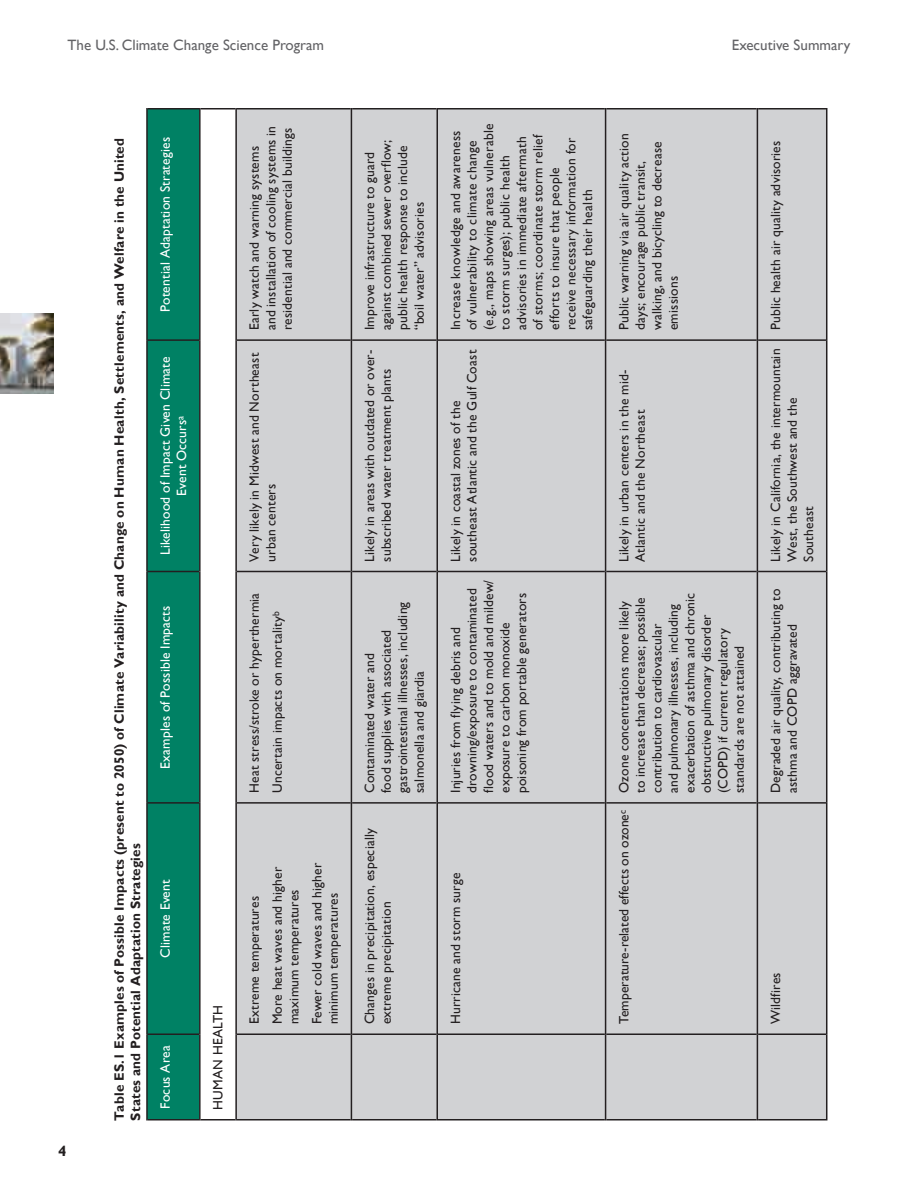
<style>
.page{position:relative;width:918px;height:1188px;background:#fff}
.page>*{position:absolute;margin:0;border:0;box-sizing:border-box;transform-origin:0 0}
.t1{font:15px "Gill Sans";color:#636366}
.t2{font:700 15px "Gill Sans";color:#231f20}
.t3{font:13.5px/16.5px "Gill Sans";letter-spacing:.015em;color:#231f20}
.t4{font:700 13.5px/16.5px "Gill Sans";letter-spacing:.015em;color:#231f20}
.t5{font:13.5px/16.5px "Gill Sans";letter-spacing:.015em;color:#fff;text-align:center}
</style>
<div class="page">
<img style="left:0;top:314px;width:53px;height:79px">
<div style="left:148px;top:110px;width:51px;height:1009px;background:#008164"></div>
<div style="left:237px;top:110px;width:589px;height:1009px;background:#d1d2d4"></div>
<hr style="left:201px;top:1119px;width:34px;height:1px;background:#231f20">
<hr style="left:201px;top:108px;width:34px;height:2px;background:#231f20">
<hr style="left:235px;top:1034px;width:2px;height:86px;background:#231f20">
<hr style="left:237px;top:1119px;width:114px;height:1px;background:#231f20">
<hr style="left:235px;top:803px;width:2px;height:231px;background:#231f20">
<hr style="left:237px;top:1033px;width:114px;height:2px;background:#231f20">
<hr style="left:235px;top:571px;width:2px;height:232px;background:#231f20">
<hr style="left:237px;top:802px;width:114px;height:2px;background:#231f20">
<hr style="left:235px;top:340px;width:2px;height:231px;background:#231f20">
<hr style="left:237px;top:571px;width:114px;height:1px;background:#231f20">
<hr style="left:235px;top:108px;width:2px;height:232px;background:#231f20">
<hr style="left:237px;top:339px;width:114px;height:2px;background:#231f20">
<hr style="left:237px;top:108px;width:114px;height:2px;background:#231f20">
<hr style="left:351px;top:1034px;width:1px;height:86px;background:#231f20">
<hr style="left:352px;top:1119px;width:85px;height:1px;background:#231f20">
<hr style="left:351px;top:803px;width:1px;height:231px;background:#231f20">
<hr style="left:352px;top:1033px;width:85px;height:2px;background:#231f20">
<hr style="left:351px;top:571px;width:1px;height:232px;background:#231f20">
<hr style="left:352px;top:802px;width:85px;height:2px;background:#231f20">
<hr style="left:351px;top:340px;width:1px;height:231px;background:#231f20">
<hr style="left:352px;top:571px;width:85px;height:1px;background:#231f20">
<hr style="left:351px;top:108px;width:1px;height:232px;background:#231f20">
<hr style="left:352px;top:339px;width:85px;height:2px;background:#231f20">
<hr style="left:352px;top:108px;width:85px;height:2px;background:#231f20">
<hr style="left:437px;top:1034px;width:1px;height:86px;background:#231f20">
<hr style="left:438px;top:1119px;width:167px;height:1px;background:#231f20">
<hr style="left:437px;top:803px;width:1px;height:231px;background:#231f20">
<hr style="left:438px;top:1033px;width:167px;height:2px;background:#231f20">
<hr style="left:437px;top:571px;width:1px;height:232px;background:#231f20">
<hr style="left:438px;top:802px;width:167px;height:2px;background:#231f20">
<hr style="left:437px;top:340px;width:1px;height:231px;background:#231f20">
<hr style="left:438px;top:571px;width:167px;height:1px;background:#231f20">
<hr style="left:437px;top:108px;width:1px;height:232px;background:#231f20">
<hr style="left:438px;top:339px;width:167px;height:2px;background:#231f20">
<hr style="left:438px;top:108px;width:167px;height:2px;background:#231f20">
<hr style="left:605px;top:1034px;width:1px;height:86px;background:#231f20">
<hr style="left:606px;top:1119px;width:151px;height:1px;background:#231f20">
<hr style="left:605px;top:803px;width:1px;height:231px;background:#231f20">
<hr style="left:606px;top:1033px;width:151px;height:2px;background:#231f20">
<hr style="left:605px;top:571px;width:1px;height:232px;background:#231f20">
<hr style="left:606px;top:802px;width:151px;height:2px;background:#231f20">
<hr style="left:605px;top:340px;width:1px;height:231px;background:#231f20">
<hr style="left:606px;top:571px;width:151px;height:1px;background:#231f20">
<hr style="left:605px;top:108px;width:1px;height:232px;background:#231f20">
<hr style="left:606px;top:339px;width:151px;height:2px;background:#231f20">
<hr style="left:606px;top:108px;width:151px;height:2px;background:#231f20">
<hr style="left:757px;top:1034px;width:1px;height:86px;background:#231f20">
<hr style="left:758px;top:1119px;width:68px;height:1px;background:#231f20">
<hr style="left:757px;top:803px;width:1px;height:231px;background:#231f20">
<hr style="left:758px;top:1033px;width:68px;height:2px;background:#231f20">
<hr style="left:757px;top:571px;width:1px;height:232px;background:#231f20">
<hr style="left:758px;top:802px;width:68px;height:2px;background:#231f20">
<hr style="left:757px;top:340px;width:1px;height:231px;background:#231f20">
<hr style="left:758px;top:571px;width:68px;height:1px;background:#231f20">
<hr style="left:757px;top:108px;width:1px;height:232px;background:#231f20">
<hr style="left:758px;top:339px;width:68px;height:2px;background:#231f20">
<hr style="left:758px;top:108px;width:68px;height:2px;background:#231f20">
<hr style="left:826px;top:1034px;width:1px;height:86px;background:#231f20">
<hr style="left:826px;top:803px;width:1px;height:231px;background:#231f20">
<hr style="left:826px;top:571px;width:1px;height:232px;background:#231f20">
<hr style="left:826px;top:340px;width:1px;height:231px;background:#231f20">
<hr style="left:826px;top:108px;width:1px;height:232px;background:#231f20">
<hr style="left:146px;top:1034px;width:2px;height:86px;background:#231f20">
<hr style="left:148px;top:1119px;width:51px;height:1px;background:#231f20">
<hr style="left:199px;top:1034px;width:2px;height:86px;background:#231f20">
<hr style="left:146px;top:803px;width:2px;height:231px;background:#231f20">
<hr style="left:148px;top:1033px;width:51px;height:2px;background:#231f20">
<hr style="left:199px;top:803px;width:2px;height:231px;background:#231f20">
<hr style="left:146px;top:571px;width:2px;height:232px;background:#231f20">
<hr style="left:148px;top:802px;width:51px;height:2px;background:#231f20">
<hr style="left:199px;top:571px;width:2px;height:232px;background:#231f20">
<hr style="left:146px;top:340px;width:2px;height:231px;background:#231f20">
<hr style="left:148px;top:571px;width:51px;height:1px;background:#231f20">
<hr style="left:199px;top:340px;width:2px;height:231px;background:#231f20">
<hr style="left:146px;top:108px;width:2px;height:232px;background:#231f20">
<hr style="left:148px;top:339px;width:51px;height:2px;background:#231f20">
<hr style="left:148px;top:108px;width:51px;height:2px;background:#231f20">
<hr style="left:199px;top:108px;width:2px;height:232px;background:#231f20">
<p class="t1" style="left:68px;top:36px;width:258px">The U.S. Climate Change Science Program</p>
<p class="t1" style="left:732px;top:36px;width:120px">Executive Summary</p>
<p class="t2" style="left:58px;top:1142px;width:10px">4</p>
<p class="t4" style="left:111px;top:1120px;width:984px;rotate:-90deg">Table ES.1 Examples of Possible Impacts (present to 2050) of Climate Variability and Change on Human Health, Settlements, and Welfare in the United<br>States and Potential Adaptation Strategies</p>
<p class="t5" style="left:157px;top:312px;width:176px;rotate:-90deg">Potential Adaptation Strategies</p>
<p class="t5" style="left:157px;top:555px;width:200px;rotate:-90deg">Likelihood of Impact Given Climate<br>Event Occurs<sup>a</sup></p>
<p class="t5" style="left:157px;top:769px;width:165px;rotate:-90deg">Examples of Possible Impacts</p>
<p class="t5" style="left:157px;top:958px;width:80px;rotate:-90deg">Climate Event</p>
<p class="t5" style="left:157px;top:1109px;width:65px;rotate:-90deg">Focus Area</p>
<p class="t3" style="left:210px;top:1110px;width:107px;rotate:-90deg">HUMAN HEALTH</p>
<p class="t3" style="left:246px;top:330px;width:206px;rotate:-90deg">Early watch and warning systems and installation of cooling systems in residential and commercial buildings</p>
<p class="t3" style="left:246px;top:562px;width:210px;rotate:-90deg">Very likely in Midwest and Northeast urban centers</p>
<p class="t3" style="left:243px;top:793px;width:202px;line-height:23px;rotate:-90deg">Heat stress/stroke or hyperthermia<br>Uncertain impacts on mortality<sup>b</sup></p>
<p class="t3" style="left:243px;top:1024px;width:159px;line-height:23px;rotate:-90deg">Extreme temperatures<br>More heat waves and higher</p>
<p class="t3" style="left:283px;top:1024px;width:163px;line-height:23px;rotate:-90deg">maximum temperatures<br>Fewer cold waves and higher</p>
<p class="t3" style="left:325px;top:1024px;width:133px;rotate:-90deg">minimum temperatures</p>
<p class="t3" style="left:362px;top:330px;width:192px;rotate:-90deg">Improve infrastructure to guard against combined sewer overflow; public health response to include “boil water” advisories</p>
<p class="t3" style="left:362px;top:562px;width:213px;rotate:-90deg">Likely in areas with outdated or over&shy;subscribed water treatment plants</p>
<p class="t3" style="left:362px;top:793px;width:193px;rotate:-90deg">Contaminated water and<br>food supplies with associated gastrointestinal illnesses, including salmonella and giardia</p>
<p class="t3" style="left:362px;top:1024px;width:198px;rotate:-90deg">Changes in precipitation, especially extreme precipitation</p>
<p class="t3" style="left:447px;top:330px;width:209px;rotate:-90deg">Increase knowledge and awareness of vulnerability to climate change (e.g., maps showing areas vulnerable to storm surges); public health advisories in immediate aftermath of storms; coordinate storm relief efforts to insure that people receive necessary information for safeguarding their health</p>
<p class="t3" style="left:447px;top:562px;width:213px;rotate:-90deg">Likely in coastal zones of the southeast Atlantic and the Gulf Coast</p>
<p class="t3" style="left:448px;top:793px;width:215px;rotate:-90deg">Injuries from flying debris and drowning/exposure to contaminated flood waters and to mold and mildew/ exposure to carbon monoxide poisoning from portable generators</p>
<p class="t3" style="left:448px;top:1024px;width:153px;rotate:-90deg">Hurricane and storm surge</p>
<p class="t3" style="left:616px;top:330px;width:198px;rotate:-90deg">Public warning via air quality action days; encourage public transit, walking, and bicycling to decrease emissions</p>
<p class="t3" style="left:616px;top:562px;width:193px;rotate:-90deg">Likely in urban centers in the mid-<br>Atlantic and the Northeast</p>
<p class="t3" style="left:616px;top:793px;width:202px;rotate:-90deg">Ozone concentrations more likely to increase than decrease; possible contribution to cardiovascular<br>and pulmonary illnesses, including exacerbation of asthma and chronic obstructive pulmonary disorder (COPD) if current regulatory standards are not attained</p>
<p class="t3" style="left:616px;top:1024px;width:216px;rotate:-90deg">Temperature-related effects on ozone<sup>c</sup></p>
<p class="t3" style="left:768px;top:330px;width:191px;rotate:-90deg">Public health air quality advisories</p>
<p class="t3" style="left:768px;top:562px;width:214px;rotate:-90deg">Likely in California, the intermountain<br>West, the Southwest and the<br>Southeast</p>
<p class="t3" style="left:768px;top:793px;width:206px;rotate:-90deg">Degraded air quality, contributing to asthma and COPD aggravated</p>
<p class="t3" style="left:768px;top:1024px;width:53px;rotate:-90deg">Wildfires</p>
</div>
